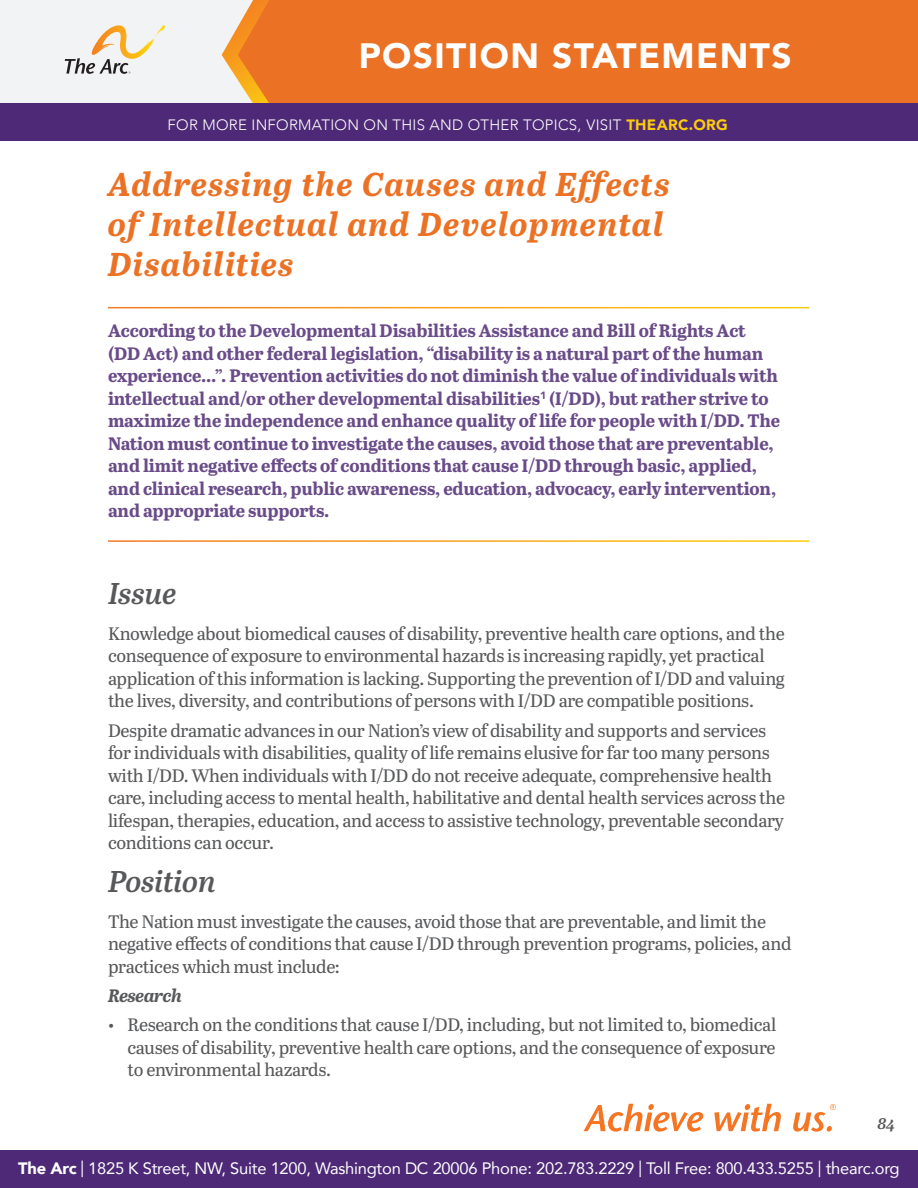
<style>
.page{position:relative;width:918px;height:1188px;background:#fff}
.page>*{position:absolute;margin:0;border:0;box-sizing:border-box;transform-origin:0 0}
.t1{font:900 35.1px "Avenir";letter-spacing:.04em;color:#fff}
.main_ttle{font:italic 700 33px/39.6px "Abril Text";letter-spacing:.035em;color:#eb7125}
.subtitle{font:italic 600 30px "Abril Text";letter-spacing:-.01em;color:#57585a}
.body{font:18px/22.5px "Abril Text";letter-spacing:-.02em;color:#57585a}
.body_call_out{font:700 18px/22.5px "Abril Text";letter-spacing:-.01em;color:#694b89}
.bullets{font:18px/22.5px "Abril Text";letter-spacing:-.02em;color:#57585a;text-align:justify}
.body-2{font:italic 700 18px "Abril Text";letter-spacing:-.03em;color:#57585a}
.t2{font:16.5px "Avenir";letter-spacing:-.015em;color:#fff}
.t3{font:italic 600 16.5px "Abril Text";color:#57585a}
.t4{font:300 15px "Avenir";letter-spacing:.02em;color:#fff}
.s1{font-weight:900;color:#fccc0a}
.s2{font-weight:900}
</style>
<div class="page">
<div style="left:0;top:0;width:353px;height:104px;background:#f2f3f4"></div>
<svg style="left:222px;top:26px;width:16px;height:78px"></svg>
<div style="left:238px;top:0;width:680px;height:104px;background:#eb7125"></div>
<svg style="left:65px;top:25px;width:101px;height:49px"></svg>
<div style="left:0;top:104px;width:918px;height:37px;background:#4e2977"></div>
<svg style="left:584px;top:1104px;width:252px;height:28px"></svg>
<div style="left:0;top:1151px;width:918px;height:37px;background:#4e2977"></div>
<h1 class="t1" style="left:359px;top:25px;width:434px">POSITION STATEMENTS</h1>
<p class="t4" style="left:168px;top:116px;width:562px">FOR MORE INFORMATION ON THIS AND OTHER TOPICS, VISIT <span class="s1">THEARC.ORG</span></p>
<p class="main_ttle" style="left:108px;top:164px;width:563px">Addressing the Causes and Effects of Intellectual and Developmental<br>Disabilities</p>
<p class="body_call_out" style="left:108px;top:319px;width:674px">According to the Developmental Disabilities Assistance and Bill of Rights Act (DD Act) and other federal legislation, “disability is a natural part of the human experience...”. Prevention activities do not diminish the value of individuals with intellectual and/or other developmental disabilities<sup>1</sup> (I/DD), but rather strive to maximize the independence and enhance quality of life for people with I/DD. The Nation must continue to investigate the causes, avoid those that are preventable, and limit negative effects of conditions that cause I/DD through basic, applied, and clinical research, public awareness, education, advocacy, early intervention, and appropriate supports.</p>
<p class="subtitle" style="left:108px;top:571px;width:70px">Issue</p>
<p class="body" style="left:108px;top:622px;width:679px">Knowledge about biomedical causes of disability, preventive health care options, and the consequence of exposure to environmental hazards is increasing rapidly, yet practical application of this information is lacking. Supporting the prevention of I/DD and valuing the lives, diversity, and contributions of persons with I/DD are compatible positions.</p>
<p class="body" style="left:108px;top:718px;width:679px">Despite dramatic advances in our Nation’s view of disability and supports and services for individuals with disabilities, quality of life remains elusive for far too many persons with I/DD. When individuals with I/DD do not receive adequate, comprehensive health care, including access to mental health, habilitative and dental health services across the lifespan, therapies, education, and access to assistive technology, preventable secondary conditions can occur.</p>
<p class="subtitle" style="left:108px;top:859px;width:110px">Position</p>
<p class="body" style="left:108px;top:910px;width:685px">The Nation must investigate the causes, avoid those that are preventable, and limit the negative effects of conditions that cause I/DD through prevention programs, policies, and practices which must include:</p>
<p class="body-2" style="left:108px;top:983px;width:75px">Research</p>
<p class="bullets" style="left:128px;top:1013px;width:650px;text-indent:-20px">• Research on the conditions that cause I/DD, including, but not limited to, biomedical causes of disability, preventive health care options, and the consequence of exposure to environmental hazards.</p>
<p class="t3" style="left:878px;top:1112px;width:19px">84</p>
<p class="t2" style="left:18px;top:1155px;width:883px"><span class="s2">The Arc</span> | 1825 K Street, NW, Suite 1200, Washington DC 20006 Phone: 202.783.2229 | Toll Free: 800.433.5255 | thearc.org</p>
</div>
